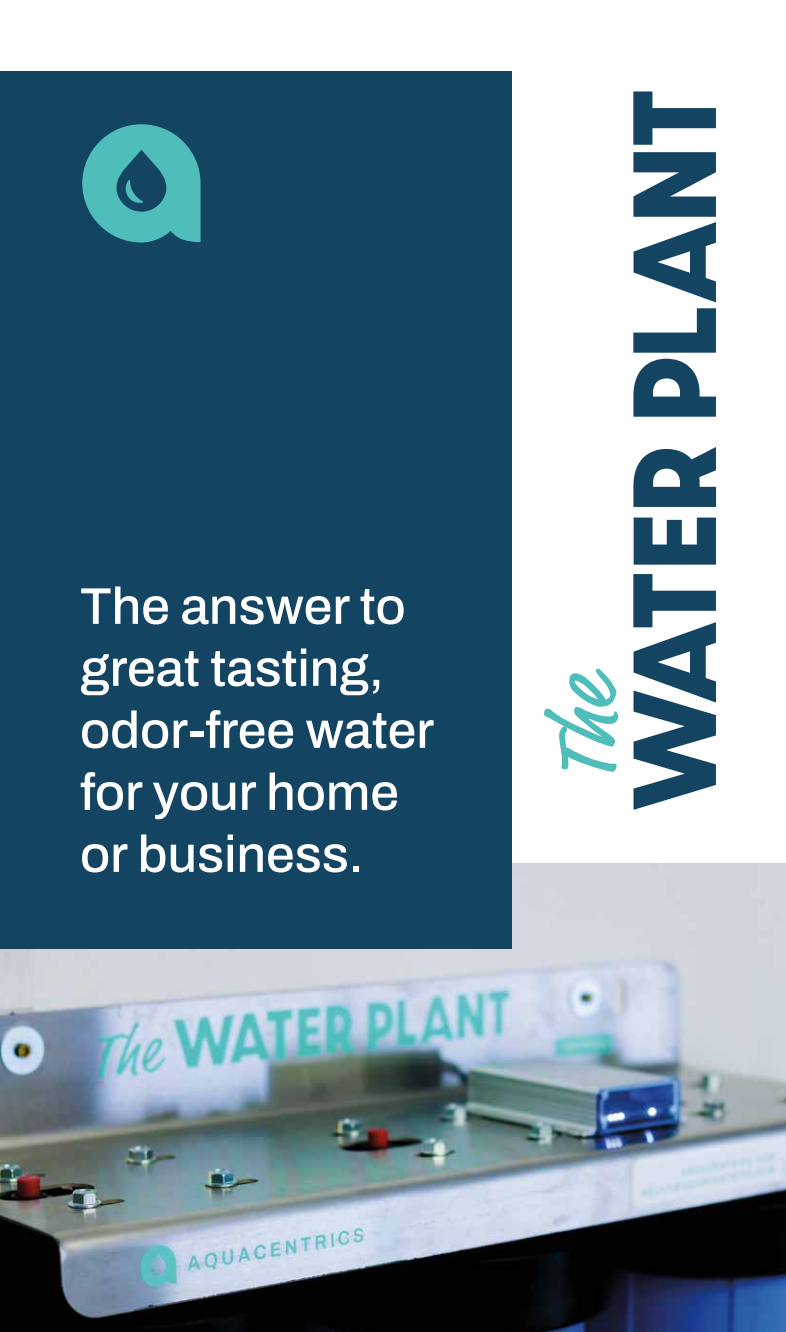
<style>
.page{position:relative;width:786px;height:1332px;background:#fff}
.page>*{position:absolute;margin:0;border:0;box-sizing:border-box;transform-origin:0 0}
.t1{font:700 100.2px "Dazzle Unicase";color:#134562}
.t2{font:88.8px "Market Pro";color:#4fbdba}
.t3{font:500 51.6px/62px "Archivo";color:#fff}
</style>
<div class="page">
<img style="left:0;top:863px;width:786px;height:469px">
<div style="left:0;top:72px;width:511px;height:877px;background:#134562"></div>
<svg style="left:82px;top:124px;width:119px;height:119px"></svg>
<p class="t3" style="left:80px;top:575px;width:356px">The answer to great tasting, odor-free water for your home or business.</p>
<h2 class="t2" style="left:527px;top:781px;width:114px;rotate:-90deg">The</h2>
<h1 class="t1" style="left:597px;top:809px;width:720px;rotate:-90deg">WATER PLANT</h1>
</div>
